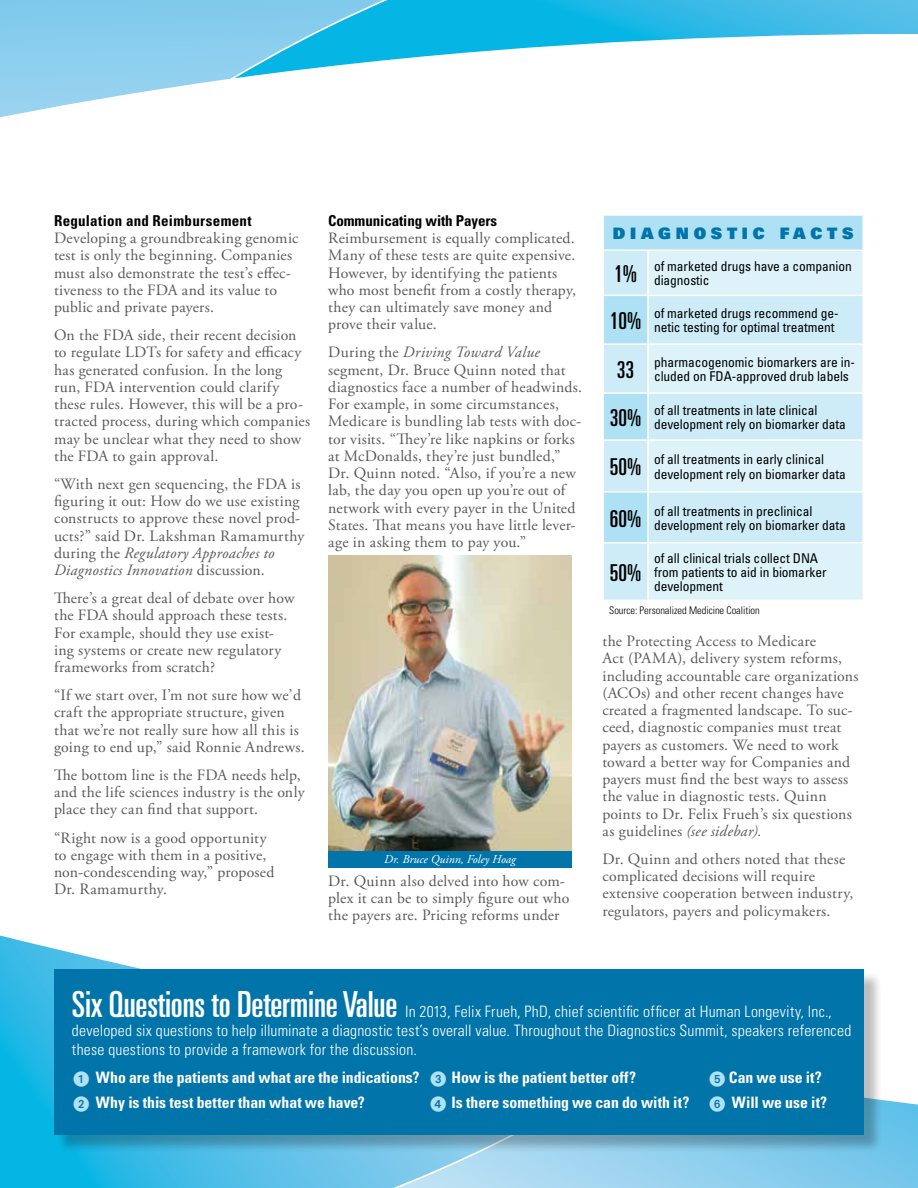
<style>
.page{position:relative;width:918px;height:1188px;background:#fff}
.page>*{position:absolute;margin:0;border:0;box-sizing:border-box;transform-origin:0 0}
.t1{font:ultra-condensed 36px "Univers";letter-spacing:-.005em;color:#fff}
.t2{font:ultra-condensed 23.25px "Univers";letter-spacing:-.005em;color:#000}
.t3{font:15.75px/17.2px "Adobe Garamond Pro";letter-spacing:.015em;color:#58595b}
.t4{font:300 condensed 15.75px/18.8px "Univers";letter-spacing:.015em;color:#fff}
.t5{font:700 condensed 15.75px "Univers";color:#fff}
.t6{font:900 15.75px "Univers";letter-spacing:.3em;color:#0174aa}
.t7{font:700 condensed 15px "Univers";letter-spacing:.01em;color:#000}
.t8{font:condensed 13.5px/14.4px "Univers";letter-spacing:-.005em;color:#000}
.t9{font:italic 12px "Adobe Garamond Pro";color:#fff}
.t10{font:300 condensed 10.5px "Univers";letter-spacing:-.005em;color:#000}
.s1{font-style:italic}
.s2{font-family:"European Pi One";font-weight:400;font-stretch:normal;color:#aee1f3}
</style>
<div class="page">
<svg style="left:637px;top:1100px;width:281px;height:88px"></svg>
<svg style="left:0;top:935px;width:637px;height:253px"></svg>
<svg style="left:0;top:0;width:224px;height:118px"></svg>
<svg style="left:224px;top:0;width:694px;height:80px"></svg>
<div style="left:56px;top:972px;width:827px;height:182px;background:#000;opacity:.26"></div>
<div style="left:54px;top:969px;width:810px;height:166px;background:#0174aa"></div>
<div style="left:603px;top:215px;width:260px;height:35px;background:#aee1f3"></div>
<div style="left:604px;top:251px;width:43px;height:349px;background:#ceecf7"></div>
<svg style="left:649px;top:251px;width:213px;height:349px;fill:#ddf2f9"></svg>
<svg style="left:604px;top:296px;width:43px;height:246px"></svg>
<hr style="left:602px;top:214px;width:46px;height:2px;background:#fff">
<hr style="left:602px;top:216px;width:2px;height:33px;background:#fff">
<hr style="left:648px;top:214px;width:216px;height:2px;background:#fff">
<hr style="left:862px;top:216px;width:2px;height:33px;background:#fff">
<hr style="left:602px;top:249px;width:46px;height:2px;background:#fff">
<hr style="left:648px;top:249px;width:216px;height:2px;background:#fff">
<hr style="left:602px;top:295px;width:46px;height:1px;background:#fff">
<hr style="left:648px;top:295px;width:216px;height:1px;background:#fff">
<hr style="left:602px;top:343px;width:46px;height:2px;background:#fff">
<hr style="left:648px;top:343px;width:216px;height:2px;background:#fff">
<hr style="left:602px;top:392px;width:46px;height:2px;background:#fff">
<hr style="left:648px;top:392px;width:216px;height:2px;background:#fff">
<hr style="left:602px;top:439px;width:46px;height:2px;background:#fff">
<hr style="left:648px;top:439px;width:216px;height:2px;background:#fff">
<hr style="left:602px;top:491px;width:46px;height:2px;background:#fff">
<hr style="left:648px;top:491px;width:216px;height:2px;background:#fff">
<hr style="left:602px;top:542px;width:46px;height:1px;background:#fff">
<hr style="left:648px;top:542px;width:216px;height:1px;background:#fff">
<img style="left:328px;top:556px;width:244px;height:296px">
<div style="left:328px;top:852px;width:244px;height:16px;background:#0174aa"></div>
<p class="t7" style="left:54px;top:211px;width:199px">Regulation and Reimbursement</p>
<p class="t3" style="left:54px;top:230px;width:246px">Developing a groundbreaking genomic test is only the beginning. Companies must also demonstrate the test’s effec&shy;tiveness to the FDA and its value to public and private payers.</p>
<p class="t3" style="left:54px;top:327px;width:258px">On the FDA side, their recent decision to regulate LDTs for safety and efficacy has generated confusion. In the long run, FDA intervention could clarify these rules. However, this will be a pro&shy;tracted process, during which companies may be unclear what they need to show the FDA to gain approval.</p>
<p class="t3" style="left:54px;top:476px;width:252px">“With next gen sequencing, the FDA is figuring it out: How do we use existing constructs to approve these novel prod&shy;ucts?” said Dr. Lakshman Ramamurthy during the <span class="s1">Regulatory Approaches to Diagnostics Innovation</span> discussion.</p>
<p class="t3" style="left:54px;top:590px;width:242px">There’s a great deal of debate over how the FDA should approach these tests.<br>For example, should they use exist&shy;ing systems or create new regulatory frameworks from scratch?</p>
<p class="t3" style="left:54px;top:687px;width:252px">“If we start over, I’m not sure how we’d craft the appropriate structure, given that we’re not really sure how all this is going to end up,” said Ronnie Andrews.</p>
<p class="t3" style="left:54px;top:767px;width:252px">The bottom line is the FDA needs help, and the life sciences industry is the only place they can find that support.</p>
<p class="t3" style="left:54px;top:829px;width:222px">“Right now is a good opportunity to engage with them in a positive, non-condescending way,” proposed<br>Dr. Ramamurthy.</p>
<p class="t7" style="left:328px;top:211px;width:171px">Communicating with Payers</p>
<p class="t3" style="left:328px;top:230px;width:249px">Reimbursement is equally complicated.<br>Many of these tests are quite expensive.<br>However, by identifying the patients who most benefit from a costly therapy, they can ultimately save money and prove their value.</p>
<p class="t3" style="left:328px;top:344px;width:255px">During the <span class="s1">Driving Toward Value </span>segment, Dr. Bruce Quinn noted that diagnostics face a number of headwinds.<br>For example, in some circumstances, Medicare is bundling lab tests with doc&shy;tor visits. “They’re like napkins or forks at McDonalds, they’re just bundled,” Dr. Quinn noted. “Also, if you’re a new lab, the day you open up you’re out of network with every payer in the United States. That means you have little lever&shy;age in asking them to pay you.”</p>
<p class="t9" style="left:384px;top:852px;width:133px">Dr. Bruce Quinn, Foley Hoag</p>
<p class="t3" style="left:328px;top:873px;width:243px">Dr. Quinn also delved into how com&shy;plex it can be to simply figure out who the payers are. Pricing reforms under</p>
<p class="t6" style="left:613px;top:223px;width:242px">DIAGNOSTIC FACTS</p>
<h2 class="t2" style="left:614px;top:261px;width:24px">1%</h2>
<p class="t8" style="left:654px;top:259px;width:199px">of marketed drugs have a companion diagnostic</p>
<h2 class="t2" style="left:610px;top:308px;width:33px">10%</h2>
<p class="t8" style="left:654px;top:306px;width:186px">of marketed drugs recommend ge&shy;netic testing for optimal treatment</p>
<h2 class="t2" style="left:617px;top:356px;width:19px">33</h2>
<p class="t8" style="left:654px;top:355px;width:202px">pharmacogenomic biomarkers are in&shy;cluded on FDA-approved drub labels</p>
<h2 class="t2" style="left:610px;top:404px;width:33px">30%</h2>
<p class="t8" style="left:654px;top:403px;width:193px">of all treatments in late clinical development rely on biomarker data</p>
<h2 class="t2" style="left:610px;top:454px;width:33px">50%</h2>
<p class="t8" style="left:654px;top:452px;width:193px">of all treatments in early clinical development rely on biomarker data</p>
<h2 class="t2" style="left:610px;top:505px;width:33px">60%</h2>
<p class="t8" style="left:654px;top:503px;width:193px">of all treatments in preclinical development rely on biomarker data</p>
<h2 class="t2" style="left:610px;top:559px;width:33px">50%</h2>
<p class="t8" style="left:654px;top:550px;width:174px">of all clinical trials collect DNA from patients to aid in biomarker development</p>
<p class="t10" style="left:609px;top:604px;width:152px">Source: Personalized Medicine Coalition</p>
<p class="t3" style="left:602px;top:633px;width:258px">the Protecting Access to Medicare<br>Act (PAMA), delivery system reforms, including accountable care organizations (ACOs) and other recent changes have created a fragmented landscape. To suc&shy;ceed, diagnostic companies must treat payers as customers. We need to work toward a better way for Companies and payers must find the best ways to assess the value in diagnostic tests. Quinn points to Dr. Felix Frueh’s six questions as guidelines <span class="s1">(see sidebar).</span></p>
<p class="t3" style="left:602px;top:851px;width:252px">Dr. Quinn and others noted that these complicated decisions will require extensive cooperation between industry, regulators, payers and policymakers.</p>
<h1 class="t1" style="left:72px;top:984px;width:327px">Six Questions to Determine Value</h1>
<p class="t4" style="left:72px;top:1002px;width:781px;text-indent:333px">In 2013, Felix Frueh, PhD, chief scientific officer at Human Longevity, Inc., developed six questions to help illuminate a diagnostic test’s overall value. Throughout the Diagnostics Summit, speakers referenced these questions to provide a framework for the discussion.</p>
<p class="t5" style="left:73px;top:1067px;width:564px"><span class="s2">1</span> Who are the patients and what are the indications? <span class="s2">3</span> How is the patient better off?</p>
<p class="t5" style="left:709px;top:1067px;width:114px"><span class="s2">5</span> Can we use it?</p>
<p class="t5" style="left:73px;top:1092px;width:293px"><span class="s2">2</span> Why is this test better than what we have?</p>
<p class="t5" style="left:430px;top:1092px;width:260px"><span class="s2">4</span> Is there something we can do with it?</p>
<p class="t5" style="left:709px;top:1092px;width:119px"><span class="s2">6</span> Will we use it?</p>
</div>
